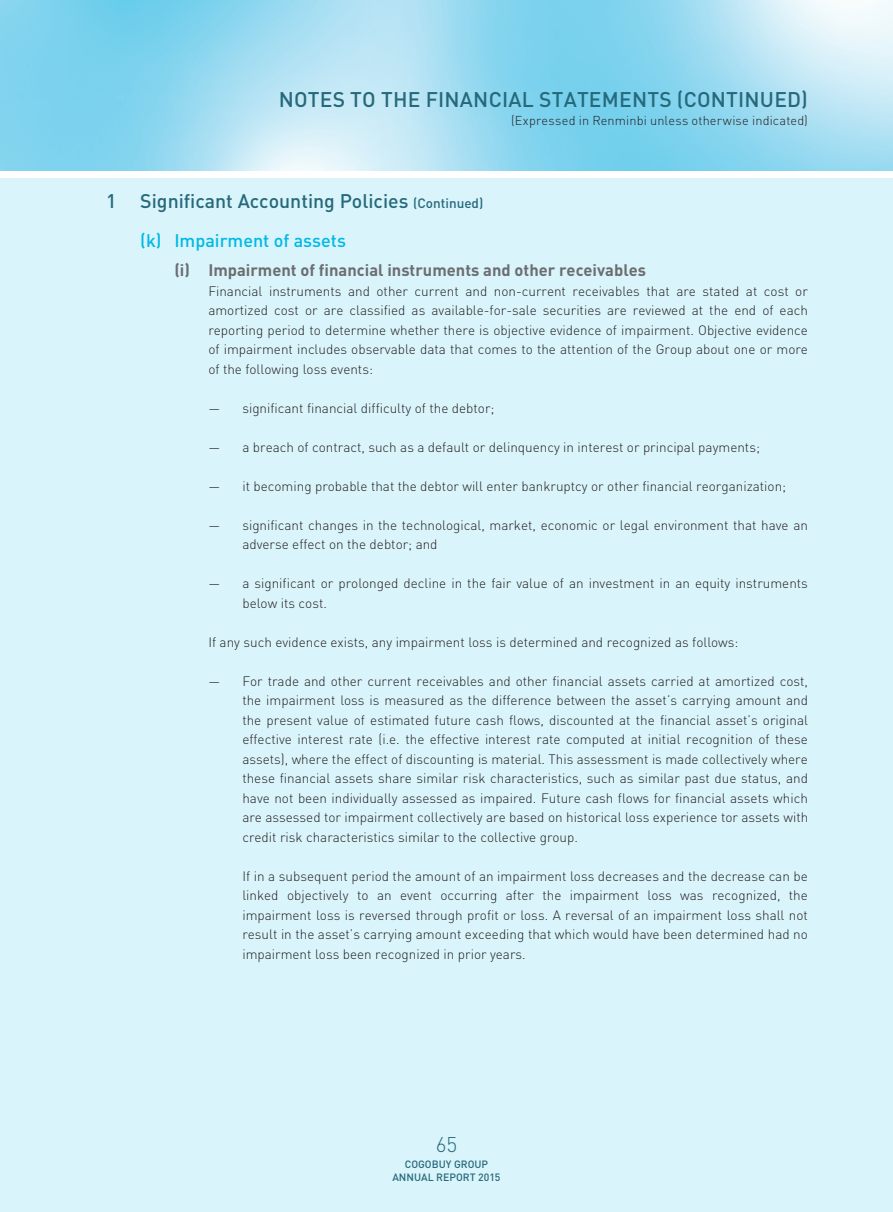
<style>
.page{position:relative;width:893px;height:1212px;background:#fff}
.page>*{position:absolute;margin:0;border:0;box-sizing:border-box;transform-origin:0 0}
.t1{font:500 21px "DIN Pro";letter-spacing:.01em;color:#26697b}
.t2{font:300 21px "DIN Pro";color:#26697b}
.t3{font:500 19.5px "DIN Pro";color:#26697b}
.t4{font:500 18px "DIN Pro";color:#00b9e4}
.t5{font:700 16.5px "DIN Pro";color:#6c6d70}
.t6{font:300 13.5px/19.5px "DIN Pro";color:#231f20;text-align:justify}
.t7{font:300 12.75px "DIN Pro";letter-spacing:.015em;color:#231f20}
.t8{font:500 10.5px/13.5px "DIN Pro";color:#26697b;text-align:center}
.s1{font-size:13.5px}
</style>
<div class="page">
<div style="left:0;top:179px;width:893px;height:1033px;background:#d9f4fa"></div>
<img style="left:0;top:0;width:893px;height:170px">
<h1 class="t1" style="left:279px;top:85px;width:531px">NOTES TO THE FINANCIAL STATEMENTS (CONTINUED)</h1>
<p class="t7" style="left:511px;top:111px;width:298px">(Expressed in Renminbi unless otherwise indicated)</p>
<h2 class="t3" style="left:106px;top:188px;width:379px">1 Significant Accounting Policies <span class="s1">(Continued)</span></h2>
<h3 class="t4" style="left:140px;top:228px;width:207px">(k) Impairment of assets</h3>
<p class="t5" style="left:174px;top:259px;width:473px">(i) Impairment of financial instruments and other receivables</p>
<p class="t6" style="left:208px;top:281px;width:601px">Financial instruments and other current and non-current receivables that are stated at cost or amortized cost or are classified as available-for-sale securities are reviewed at the end of each reporting period to determine whether there is objective evidence of impairment. Objective evidence of impairment includes observable data that comes to the attention of the Group about one or more of the following loss events:</p>
<p class="t6" style="left:208px;top:398px;width:288px">— significant financial difficulty of the debtor;</p>
<p class="t6" style="left:208px;top:437px;width:553px">— a breach of contract, such as a default or delinquency in interest or principal payments;</p>
<p class="t6" style="left:208px;top:476px;width:579px">— it becoming probable that the debtor will enter bankruptcy or other financial reorganization;</p>
<p class="t6" style="left:242px;top:515px;width:567px;text-indent:-34px">— significant changes in the technological, market, economic or legal environment that have an adverse effect on the debtor; and</p>
<p class="t6" style="left:242px;top:573px;width:567px;text-indent:-34px">— a significant or prolonged decline in the fair value of an investment in an equity instruments below its cost.</p>
<p class="t6" style="left:208px;top:632px;width:532px">If any such evidence exists, any impairment loss is determined and recognized as follows:</p>
<p class="t6" style="left:242px;top:671px;width:567px;text-indent:-34px">— For trade and other current receivables and other financial assets carried at amortized cost, the impairment loss is measured as the difference between the asset’s carrying amount and the present value of estimated future cash flows, discounted at the financial asset’s original effective interest rate (i.e. the effective interest rate computed at initial recognition of these assets), where the effect of discounting is material. This assessment is made collectively where these financial assets share similar risk characteristics, such as similar past due status, and have not been individually assessed as impaired. Future cash flows for financial assets which are assessed tor impairment collectively are based on historical loss experience tor assets with credit risk characteristics similar to the collective group.</p>
<p class="t6" style="left:242px;top:866px;width:567px">If in a subsequent period the amount of an impairment loss decreases and the decrease can be linked objectively to an event occurring after the impairment loss was recognized, the impairment loss is reversed through profit or loss. A reversal of an impairment loss shall not result in the asset’s carrying amount exceeding that which would have been determined had no impairment loss been recognized in prior years.</p>
<h1 class="t2" style="left:436px;top:1130px;width:23px">65</h1>
<p class="t8" style="left:392px;top:1157px;width:110px">COGOBUY GROUP<br>ANNUAL REPORT 2015</p>
</div>
